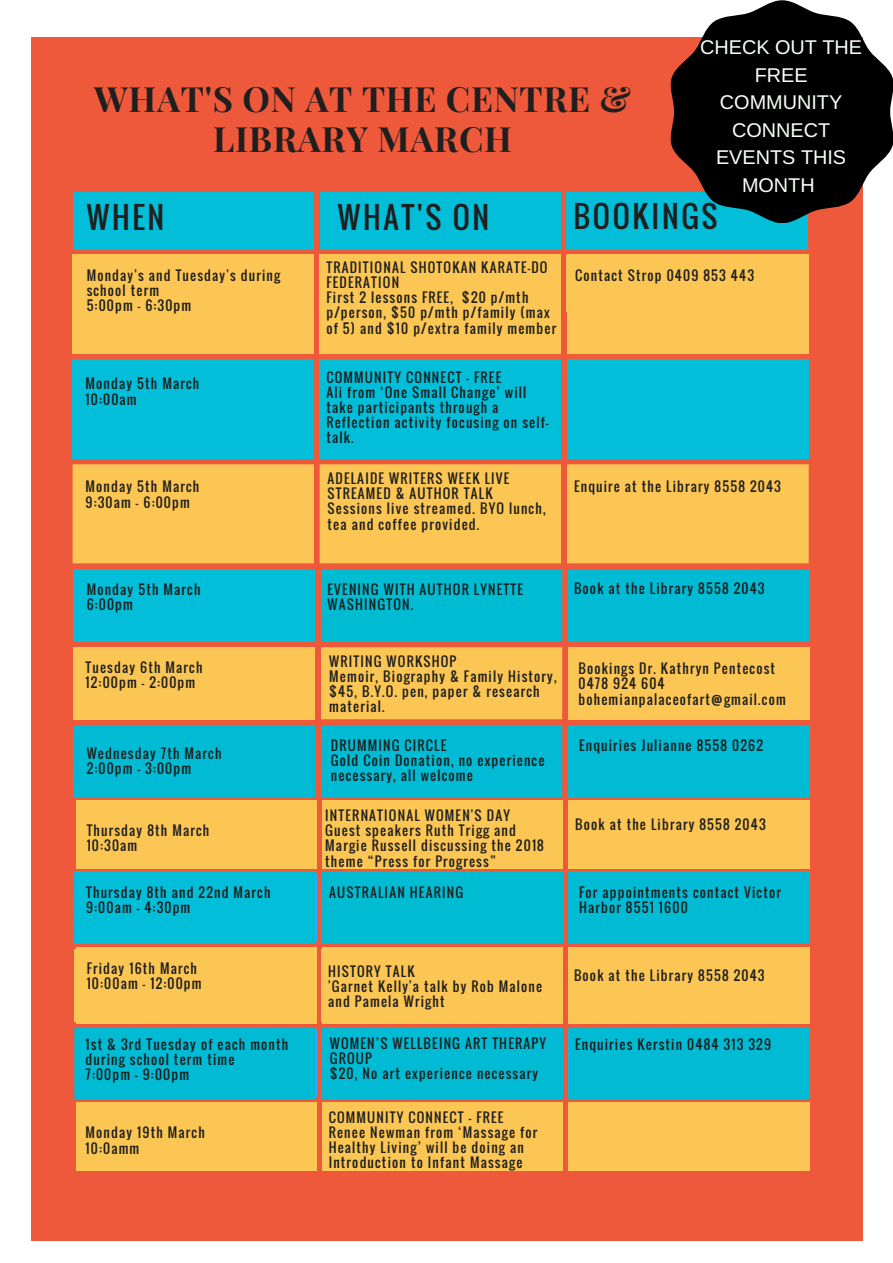
<style>
.page{position:relative;width:893px;height:1263px;background:#fff}
.page>*{position:absolute;margin:0;border:0;box-sizing:border-box;transform-origin:0 0}
.t1{font:700 34.72px/40px "Playfair Display";letter-spacing:.02em;color:#1f1f1f;text-align:center}
.t2{font:29.78px "Oswald";letter-spacing:.09em;color:#1f1f1f}
.t3{font:19.88px/27.6px "Arimo";color:#f7fff9;text-align:center}
.t4{font:13.27px/15.2px "Oswald";letter-spacing:.09em;color:#1f1f1f}
</style>
<div class="page">
<div style="left:31px;top:37px;width:831px;height:1203px;background:#ee593b"></div>
<div style="left:73px;top:192px;width:241px;height:58px;background:#02bed9"></div>
<div style="left:320px;top:192px;width:240px;height:58px;background:#02bed9"></div>
<div style="left:566px;top:192px;width:242px;height:58px;background:#02bed9"></div>
<div style="left:73px;top:318px;width:241px;height:57px;background:linear-gradient(to right,#ee593b,#ee593b)"></div>
<div style="left:320px;top:318px;width:240px;height:57px;background:linear-gradient(to right,#f15c3b,#f15c3b)"></div>
<div style="left:566px;top:318px;width:242px;height:57px;background:linear-gradient(to right,#f15c3b,#f15c3b)"></div>
<svg style="left:671px;top:0;width:222px;height:223px;fill:#000"></svg>
<div style="left:74px;top:569px;width:241px;height:73px;background:#02bed9"></div>
<div style="left:321px;top:569px;width:241px;height:73px;background:#00bcd3"></div>
<div style="left:568px;top:569px;width:242px;height:73px;background:#00bbd3"></div>
<div style="left:74px;top:647px;width:241px;height:72px;background:#fcc654"></div>
<div style="left:321px;top:647px;width:241px;height:72px;background:#fcc654"></div>
<div style="left:568px;top:647px;width:242px;height:72px;background:#fcc654"></div>
<div style="left:74px;top:725px;width:241px;height:72px;background:#00bbd3"></div>
<div style="left:321px;top:725px;width:241px;height:72px;background:#00bbd3"></div>
<div style="left:568px;top:725px;width:242px;height:72px;background:#00bbd3"></div>
<div style="left:73px;top:255px;width:241px;height:99px;background:#fcc654"></div>
<div style="left:320px;top:255px;width:241px;height:99px;background:#fcc654"></div>
<div style="left:567px;top:255px;width:242px;height:99px;background:#fcc654"></div>
<div style="left:73px;top:360px;width:241px;height:99px;background:#02bed9"></div>
<div style="left:320px;top:360px;width:241px;height:99px;background:#02bed9"></div>
<div style="left:567px;top:360px;width:242px;height:99px;background:#02bed9"></div>
<div style="left:73px;top:464px;width:241px;height:99px;background:#fcc654"></div>
<div style="left:320px;top:464px;width:241px;height:99px;background:#fcc654"></div>
<div style="left:567px;top:464px;width:242px;height:99px;background:#fcc654"></div>
<div style="left:76px;top:800px;width:241px;height:68px;background:#fcc654"></div>
<div style="left:322px;top:800px;width:241px;height:68px;background:#fcc654"></div>
<div style="left:568px;top:800px;width:242px;height:68px;background:#fcc654"></div>
<div style="left:76px;top:947px;width:241px;height:68px;background:#fcc654"></div>
<div style="left:322px;top:947px;width:241px;height:68px;background:#fcc654"></div>
<div style="left:568px;top:947px;width:242px;height:68px;background:#fcc654"></div>
<div style="left:76px;top:955px;width:241px;height:68px;background:#fcc654"></div>
<div style="left:322px;top:955px;width:241px;height:68px;background:#fcc654"></div>
<div style="left:568px;top:955px;width:242px;height:68px;background:#fcc654"></div>
<div style="left:76px;top:1102px;width:241px;height:68px;background:#fcc654"></div>
<div style="left:322px;top:1102px;width:241px;height:68px;background:#fcc654"></div>
<div style="left:568px;top:1102px;width:242px;height:68px;background:#fcc654"></div>
<div style="left:74px;top:871px;width:242px;height:73px;background:#02bed9"></div>
<div style="left:321px;top:871px;width:242px;height:73px;background:#00bcd3"></div>
<div style="left:568px;top:871px;width:242px;height:73px;background:#00bbd3"></div>
<div style="left:74px;top:949px;width:242px;height:72px;background:#fcc654"></div>
<div style="left:321px;top:949px;width:242px;height:72px;background:#fcc654"></div>
<div style="left:74px;top:1027px;width:242px;height:73px;background:#00bbd3"></div>
<div style="left:321px;top:1027px;width:242px;height:73px;background:#00bbd3"></div>
<div style="left:568px;top:1027px;width:242px;height:73px;background:#00bbd3"></div>
<h1 class="t1" style="left:94px;top:78px;width:538px">WHAT'S ON AT THE CENTRE &amp;<br>LIBRARY MARCH</h1>
<h3 class="t3" style="left:700px;top:33px;width:164px">CHECK OUT THE<br>FREE<br>COMMUNITY<br>CONNECT<br>EVENTS THIS<br>MONTH</h3>
<h2 class="t2" style="left:87px;top:195px;width:79px">WHEN</h2>
<h2 class="t2" style="left:338px;top:195px;width:153px">WHAT'S ON</h2>
<h2 class="t2" style="left:573px;top:194px;width:146px">BOOKINGS</h2>
<p class="t4" style="left:87px;top:267px;width:195px">Monday's and Tuesday's during school term<br>5:00pm - 6:30pm</p>
<p class="t4" style="left:326px;top:259px;width:231px">TRADITIONAL SHOTOKAN KARATE-DO<br>FEDERATION<br>First 2 lessons FREE, $20 p/mth p/person, $50 p/mth p/family (max of 5) and $10 p/extra family member</p>
<p class="t4" style="left:86px;top:376px;width:115px">Monday 5th March<br>10:00am</p>
<p class="t4" style="left:326px;top:369px;width:224px">COMMUNITY CONNECT - FREE<br>Ali from ‘One Small Change’ will take participants through a<br>Reflection activity focusing on self&shy;talk.</p>
<p class="t4" style="left:575px;top:267px;width:180px">Contact Strop 0409 853 443</p>
<p class="t4" style="left:86px;top:479px;width:115px">Monday 5th March<br>9:30am - 6:00pm</p>
<p class="t4" style="left:328px;top:470px;width:220px">ADELAIDE WRITERS WEEK LIVE<br>STREAMED &amp; AUTHOR TALK<br>Sessions live streamed. BYO lunch, tea and coffee provided.</p>
<p class="t4" style="left:574px;top:478px;width:208px">Enquire at the Library 8558 2043</p>
<p class="t4" style="left:87px;top:581px;width:115px">Monday 5th March<br>6:00pm</p>
<p class="t4" style="left:328px;top:581px;width:197px">EVENING WITH AUTHOR LYNETTE<br>WASHINGTON.</p>
<p class="t4" style="left:574px;top:581px;width:192px">Book at the Library 8558 2043</p>
<p class="t4" style="left:86px;top:659px;width:118px">Tuesday 6th March<br>12:00pm - 2:00pm</p>
<p class="t4" style="left:329px;top:653px;width:229px">WRITING WORKSHOP<br>Memoir, Biography &amp; Family History, $45, B.Y.O. pen, paper &amp; research material.</p>
<p class="t4" style="left:578px;top:660px;width:209px">Bookings Dr. Kathryn Pentecost<br>0478 924 604 bohemianpalaceofart@gmail.com</p>
<p class="t4" style="left:87px;top:745px;width:136px">Wednesday 7th March<br>2:00pm - 3:00pm</p>
<p class="t4" style="left:87px;top:823px;width:124px">Thursday 8th March<br>10:30am</p>
<p class="t4" style="left:86px;top:884px;width:186px">Thursday 8th and 22nd March<br>9:00am - 4:30pm</p>
<p class="t4" style="left:331px;top:737px;width:215px">DRUMMING CIRCLE<br>Gold Coin Donation, no experience necessary, all welcome</p>
<p class="t4" style="left:579px;top:737px;width:185px">Enquiries Julianne 8558 0262</p>
<p class="t4" style="left:325px;top:807px;width:220px">INTERNATIONAL WOMEN'S DAY<br>Guest speakers Ruth Trigg and<br>Margie Russell discussing the 2018 theme “Press for Progress”</p>
<p class="t4" style="left:575px;top:816px;width:192px">Book at the Library 8558 2043</p>
<p class="t4" style="left:329px;top:884px;width:135px">AUSTRALIAN HEARING</p>
<p class="t4" style="left:579px;top:884px;width:203px">For appointments contact Victor<br>Harbor 8551 1600</p>
<p class="t4" style="left:87px;top:960px;width:116px">Friday 16th March<br>10:00am - 12:00pm</p>
<p class="t4" style="left:328px;top:963px;width:216px">HISTORY TALK<br>'Garnet Kelly'a talk by Rob Malone and Pamela Wright</p>
<p class="t4" style="left:574px;top:967px;width:192px">Book at the Library 8558 2043</p>
<p class="t4" style="left:330px;top:1035px;width:218px">WOMEN’S WELLBEING ART THERAPY<br>GROUP<br>$20, No art experience necessary</p>
<p class="t4" style="left:86px;top:1036px;width:204px">1st &amp; 3rd Tuesday of each month</p>
<p class="t4" style="left:575px;top:1036px;width:197px">Enquiries Kerstin 0484 313 329</p>
<p class="t4" style="left:86px;top:1051px;width:150px">during school term time<br>7:00pm - 9:00pm</p>
<p class="t4" style="left:329px;top:1109px;width:210px">COMMUNITY CONNECT - FREE<br>Renee Newman from ‘Massage for<br>Healthy Living’ will be doing an<br>Introduction to Infant Massage</p>
<p class="t4" style="left:86px;top:1125px;width:121px">Monday 19th March<br>10:0amm</p>
</div>
